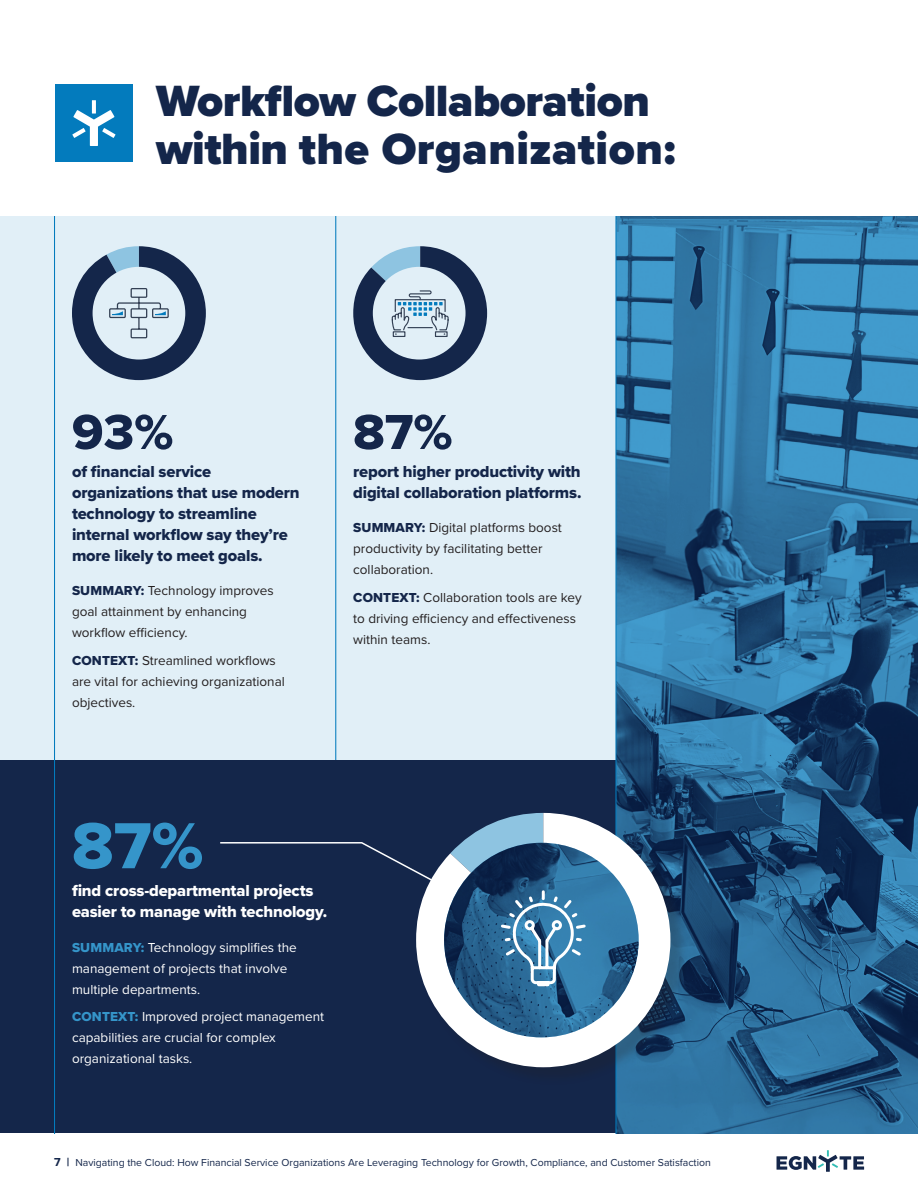
<style>
.page{position:relative;width:918px;height:1188px;background:#fff}
.page>*{position:absolute;margin:0;border:0;box-sizing:border-box;transform-origin:0 0}
.t1{font:67.5px "Proxima Nova Extrabld";color:#3595ca}
.t2{font:51px "Proxima Nova Extrabld";color:#14264a}
.t3{font:900 45.3px/47.2px "Proxima Nova";letter-spacing:-.01em;color:#14264a}
.t4{font:16.5px/21px "Proxima Nova Extrabld";letter-spacing:-.01em;color:#14264a}
.t5{font:16.5px/21px "Proxima Nova Extrabld";letter-spacing:-.01em;color:#fff}
.t6{font:13.5px/21px "Proxima Nova";color:#231f20}
.t7{font:13.5px/21px "Proxima Nova";color:#fff}
.t8{font:10.5px "Proxima Nova";color:#14264a}
.s1{font-family:"Proxima Nova Extrabld";color:#14264a}
.s2{font-family:"Proxima Nova Extrabld";color:#3595ca}
.s3{font-weight:700;font-size:12px}
</style>
<div class="page">
<svg style="left:777px;top:1150px;width:87px;height:22px"></svg>
<div style="left:0;top:216px;width:918px;height:598px;background:#e1eff7"></div>
<hr style="left:335px;top:216px;width:1px;height:544px;background:#037bbd">
<div style="left:55px;top:84px;width:78px;height:78px;background:#037bbd"></div>
<svg style="left:92px;top:100px;width:4px;height:14px"></svg>
<svg style="left:72px;top:110px;width:44px;height:36px"></svg>
<div style="left:0;top:760px;width:918px;height:373px;background:#14264a"></div>
<img style="left:616px;top:216px;width:302px;height:918px">
<hr style="left:54px;top:216px;width:1px;height:918px;background:#037bbd">
<hr style="left:615px;top:216px;width:1px;height:918px;background:#037bbd">
<div style="left:418px;top:815px;width:271px;height:271px;background:#231f20;opacity:.25"></div>
<svg style="left:416px;top:813px;width:254px;height:254px;fill:#fff"></svg>
<svg style="left:353px;top:246px;width:134px;height:134px"></svg>
<svg style="left:72px;top:246px;width:134px;height:134px"></svg>
<img style="left:444px;top:843px;width:195px;height:194px;border-radius:97px">
<svg style="left:220px;top:841px;width:223px;height:46px"></svg>
<svg style="left:450px;top:813px;width:138px;height:175px"></svg>
<p class="t3" style="left:156px;top:77px;width:521px">Workflow Collaboration within the Organization:</p>
<p class="t2" style="left:72px;top:394px;width:103px">93%</p>
<p class="t4" style="left:72px;top:461px;width:229px">of financial service organizations that use modern technology to streamline internal workflow say they’re more likely to meet goals.</p>
<p class="t6" style="left:72px;top:580px;width:203px"><span class="s1">SUMMARY:</span> Technology improves goal attainment by enhancing workflow efficiency.</p>
<p class="t6" style="left:72px;top:649px;width:214px"><span class="s1">CONTEXT:</span> Streamlined workflows are vital for achieving organizational objectives.</p>
<p class="t2" style="left:353px;top:394px;width:101px">87%</p>
<p class="t4" style="left:353px;top:461px;width:230px">report higher productivity with digital collaboration platforms.</p>
<p class="t6" style="left:353px;top:517px;width:210px"><span class="s1">SUMMARY:</span> Digital platforms boost productivity by facilitating better collaboration.</p>
<p class="t6" style="left:353px;top:586px;width:230px"><span class="s1">CONTEXT:</span> Collaboration tools are key to driving efficiency and effectiveness within teams.</p>
<p class="t1" style="left:72px;top:795px;width:133px">87%</p>
<p class="t5" style="left:72px;top:880px;width:257px">find cross-departmental projects easier to manage with technology.</p>
<p class="t7" style="left:72px;top:936px;width:226px"><span class="s2">SUMMARY:</span> Technology simplifies the management of projects that involve multiple departments.</p>
<p class="t7" style="left:72px;top:1006px;width:254px"><span class="s2">CONTEXT:</span> Improved project management capabilities are crucial for complex organizational tasks.</p>
<p class="t8" style="left:54px;top:1154px;width:658px"><span class="s3">7 |</span> Navigating the Cloud: How Financial Service Organizations Are Leveraging Technology for Growth, Compliance, and Customer Satisfaction</p>
</div>
